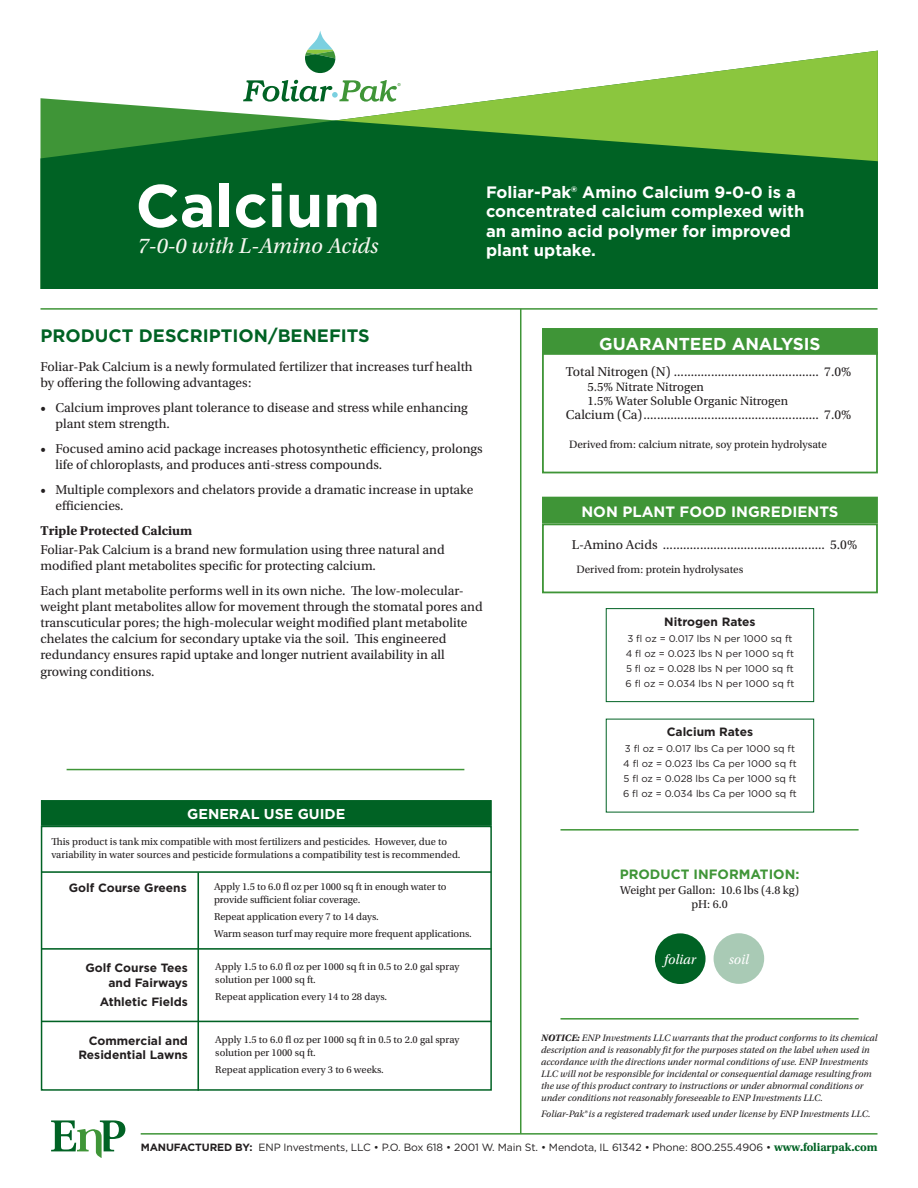
<style>
.page{position:relative;width:918px;height:1188px;background:#fff}
.page>*{position:absolute;margin:0;border:0;box-sizing:border-box;transform-origin:0 0}
.t1{font:700 60px "Gotham";color:#fff}
.t2{font:italic 22.5px "Utopia Std";color:#f6f7f0}
.t3{font:700 18px "Gotham";color:#006224}
.t4{font:700 17.25px "Gotham";color:#fff}
.t5{font:700 16.5px/19.5px "Gotham";color:#fff}
.t6{font:700 15px "Gotham";color:#fff}
.t7{font:700 14.4px "Gotham";color:#fff}
.t8{font:italic 14.1px "Utopia Std";color:#fff}
.t9{font:13.5px/16.2px "Utopia Std";color:#231f20}
.t10{font:700 13.5px "Utopia Std";color:#231f20}
.t11{font:700 13.5px "Gotham";color:#3f9537}
.t12{font:12.75px "Utopia Std";color:#231f20}
.t13{font:700 12px/14.4px "Gotham";color:#231f20;text-align:right}
.t14{font:12px/14.4px "Utopia Std";color:#231f20;text-align:center}
.t15{font:11.25px "Utopia Std";color:#231f20}
.t16{font:10.5px/12.6px "Utopia Std";color:#231f20}
.t17{font:10.5px "Gotham";letter-spacing:-.01em;color:#231f20}
.t18{font:italic 9.75px/12px "Utopia Std";color:#231f20}
.t19{font:9.75px "Gotham";color:#231f20}
.s1{font-weight:700}
.s2{font-family:"Utopia Std";font-weight:700;font-size:12px;color:#006224}
</style>
<div class="page">
<svg style="left:40px;top:55px;width:296px;height:234px;fill:#006224"></svg>
<svg style="left:336px;top:51px;width:542px;height:238px;background:#438e47"></svg>
<svg style="left:305px;top:31px;width:30px;height:42px"></svg>
<svg style="left:243px;top:80px;width:158px;height:22px"></svg>
<hr style="left:40px;top:308px;width:838px;height:2px;background:#3f9537">
<hr style="left:520px;top:309px;width:1px;height:825px;background:#3f9537">
<hr style="left:141px;top:1133px;width:737px;height:2px;background:#3f9537">
<svg style="left:51px;top:1120px;width:74px;height:38px"></svg>
<hr style="left:561px;top:1018px;width:298px;height:2px;background:#3f9537">
<div style="left:714px;top:933px;width:50px;height:51px;background:#a9cab5;border-radius:50%"></div>
<div style="left:655px;top:933px;width:51px;height:51px;background:#006224;border-radius:50%"></div>
<div style="left:606px;top:608px;width:208px;height:94px;border:1px solid #006224"></div>
<hr style="left:561px;top:829px;width:298px;height:2px;background:#3f9537">
<div style="left:542px;top:523px;width:336px;height:70px;background:#fff;border:2px solid #3f9537"></div>
<div style="left:542px;top:497px;width:336px;height:26px;background:#3f9537"></div>
<div style="left:542px;top:352px;width:336px;height:121px;background:#fff;border:2px solid #3f9537"></div>
<div style="left:542px;top:328px;width:336px;height:27px;background:#3f9537;border:2px solid #3f9537"></div>
<hr style="left:67px;top:769px;width:397px;height:1px;background:#3f9537">
<div style="left:41px;top:800px;width:451px;height:26px;background:#006224;border:1px solid #006224"></div>
<div style="left:41px;top:826px;width:451px;height:265px;border:2px solid #006224"></div>
<hr style="left:197px;top:873px;width:2px;height:218px;background:#006224">
<hr style="left:41px;top:871px;width:450px;height:2px;background:#006224">
<hr style="left:42px;top:948px;width:449px;height:2px;background:#006224">
<hr style="left:42px;top:1021px;width:449px;height:1px;background:#006224">
<p class="t1" style="left:136px;top:166px;width:246px">Calcium</p>
<p class="t2" style="left:138px;top:233px;width:242px">7-0-0 with L-Amino Acids</p>
<p class="t5" style="left:486px;top:182px;width:320px">Foliar-Pak® Amino Calcium 9-0-0 is a concentrated calcium complexed with an amino acid polymer for improved plant uptake.</p>
<p class="t3" style="left:40px;top:324px;width:331px">PRODUCT DESCRIPTION/BENEFITS</p>
<p class="t9" style="left:40px;top:358px;width:434px">Foliar-Pak Calcium is a newly formulated fertilizer that increases turf health by offering the following advantages:</p>
<p class="t9" style="left:56px;top:399px;width:414px;text-indent:-15px">• Calcium improves plant tolerance to disease and stress while enhancing plant stem strength.</p>
<p class="t9" style="left:56px;top:440px;width:429px;text-indent:-15px">• Focused amino acid package increases photosynthetic efficiency, prolongs life of chloroplasts, and produces anti-stress compounds.</p>
<p class="t9" style="left:56px;top:482px;width:420px;text-indent:-15px">• Multiple complexors and chelators provide a dramatic increase in uptake efficiencies.</p>
<p class="t10" style="left:40px;top:523px;width:153px">Triple Protected Calcium</p>
<p class="t9" style="left:40px;top:541px;width:406px">Foliar-Pak Calcium is a brand new formulation using three natural and modified plant metabolites specific for protecting calcium.</p>
<p class="t9" style="left:40px;top:582px;width:444px">Each plant metabolite performs well in its own niche. The low-molecular&shy;weight plant metabolites allow for movement through the stomatal pores and transcuticular pores; the high-molecular weight modified plant metabolite chelates the calcium for secondary uptake via the soil. This engineered redundancy ensures rapid uptake and longer nutrient availability in all growing conditions.</p>
<p class="t7" style="left:187px;top:804px;width:160px">GENERAL USE GUIDE</p>
<p class="t16" style="left:51px;top:836px;width:411px">This product is tank mix compatible with most fertilizers and pesticides. However, due to variability in water sources and pesticide formulations a compatibility test is recommended.</p>
<p class="t13" style="left:69px;top:881px;width:119px">Golf Course Greens</p>
<p class="t16" style="left:214px;top:881px;width:234px">Apply 1.5 to 6.0 fl oz per 1000 sq ft in enough water to provide sufficient foliar coverage.</p>
<p class="t16" style="left:214px;top:910px;width:166px">Repeat application every 7 to 14 days.</p>
<p class="t16" style="left:214px;top:927px;width:259px">Warm season turf may require more frequent applications.</p>
<p class="t13" style="left:85px;top:961px;width:104px">Golf Course Tees and Fairways</p>
<p class="t13" style="left:100px;top:994px;width:90px">Athletic Fields</p>
<p class="t13" style="left:78px;top:1034px;width:111px">Commercial and<br>Residential Lawns</p>
<p class="t16" style="left:215px;top:961px;width:246px">Apply 1.5 to 6.0 fl oz per 1000 sq ft in 0.5 to 2.0 gal spray solution per 1000 sq ft.</p>
<p class="t16" style="left:215px;top:990px;width:173px">Repeat application every 14 to 28 days.</p>
<p class="t16" style="left:215px;top:1034px;width:246px">Apply 1.5 to 6.0 fl oz per 1000 sq ft in 0.5 to 2.0 gal spray solution per 1000 sq ft.</p>
<p class="t16" style="left:215px;top:1063px;width:170px">Repeat application every 3 to 6 weeks.</p>
<p class="t4" style="left:599px;top:332px;width:223px">GUARANTEED ANALYSIS</p>
<p class="t9" style="left:566px;top:364px;width:287px">Total Nitrogen (N) ........................................... 7.0%</p>
<p class="t12" style="left:588px;top:380px;width:118px">5.5% Nitrate Nitrogen</p>
<p class="t12" style="left:588px;top:394px;width:202px">1.5% Water Soluble Organic Nitrogen</p>
<p class="t9" style="left:566px;top:407px;width:287px">Calcium (Ca).................................................... 7.0%</p>
<p class="t15" style="left:569px;top:438px;width:259px">Derived from: calcium nitrate, soy protein hydrolysate</p>
<p class="t6" style="left:581px;top:501px;width:259px">NON PLANT FOOD INGREDIENTS</p>
<p class="t9" style="left:572px;top:536px;width:287px">L-Amino Acids ................................................ 5.0%</p>
<p class="t15" style="left:576px;top:563px;width:168px">Derived from: protein hydrolysates</p>
<p class="t13" style="left:664px;top:614px;width:93px">Nitrogen Rates</p>
<p class="t19" style="left:627px;top:632px;width:167px">3 fl oz = 0.017 lbs N per 1000 sq ft</p>
<p class="t19" style="left:626px;top:647px;width:170px">4 fl oz = 0.023 lbs N per 1000 sq ft</p>
<p class="t19" style="left:626px;top:662px;width:169px">5 fl oz = 0.028 lbs N per 1000 sq ft</p>
<p class="t19" style="left:626px;top:677px;width:170px">6 fl oz = 0.034 lbs N per 1000 sq ft</p>
<p class="t13" style="left:667px;top:725px;width:88px">Calcium Rates</p>
<p class="t19" style="left:625px;top:743px;width:172px">3 fl oz = 0.017 lbs Ca per 1000 sq ft</p>
<p class="t19" style="left:623px;top:758px;width:175px">4 fl oz = 0.023 lbs Ca per 1000 sq ft</p>
<p class="t19" style="left:623px;top:773px;width:174px">5 fl oz = 0.028 lbs Ca per 1000 sq ft</p>
<p class="t19" style="left:623px;top:788px;width:175px">6 fl oz = 0.034 lbs Ca per 1000 sq ft</p>
<p class="t11" style="left:620px;top:866px;width:181px">PRODUCT INFORMATION:</p>
<p class="t14" style="left:620px;top:883px;width:180px">Weight per Gallon: 10.6 lbs (4.8 kg) pH: 6.0</p>
<p class="t8" style="left:664px;top:951px;width:34px">foliar</p>
<p class="t8" style="left:729px;top:951px;width:22px">soil</p>
<p class="t18" style="left:541px;top:1032px;width:338px"><span class="s1">NOTICE:</span> ENP Investments LLC warrants that the product conforms to its chemical description and is reasonably fit for the purposes stated on the label when used in accordance with the directions under normal conditions of use. ENP Investments LLC will not be responsible for incidental or consequential damage resulting from the use of this product contrary to instructions or under abnormal conditions or under conditions not reasonably foreseeable to ENP Investments LLC.</p>
<p class="t18" style="left:541px;top:1108px;width:331px">Foliar-Pak is a registered trademark used under license by ENP Investments LLC.</p>
<p class="t17" style="left:141px;top:1141px;width:738px"><span class="s1">MANUFACTURED BY:</span> ENP Investments, LLC • P.O. Box 618 • 2001 W. Main St. • Mendota, IL 61342 • Phone: 800.255.4906 • <span class="s2">www.foliarpak.com</span></p>
</div>
